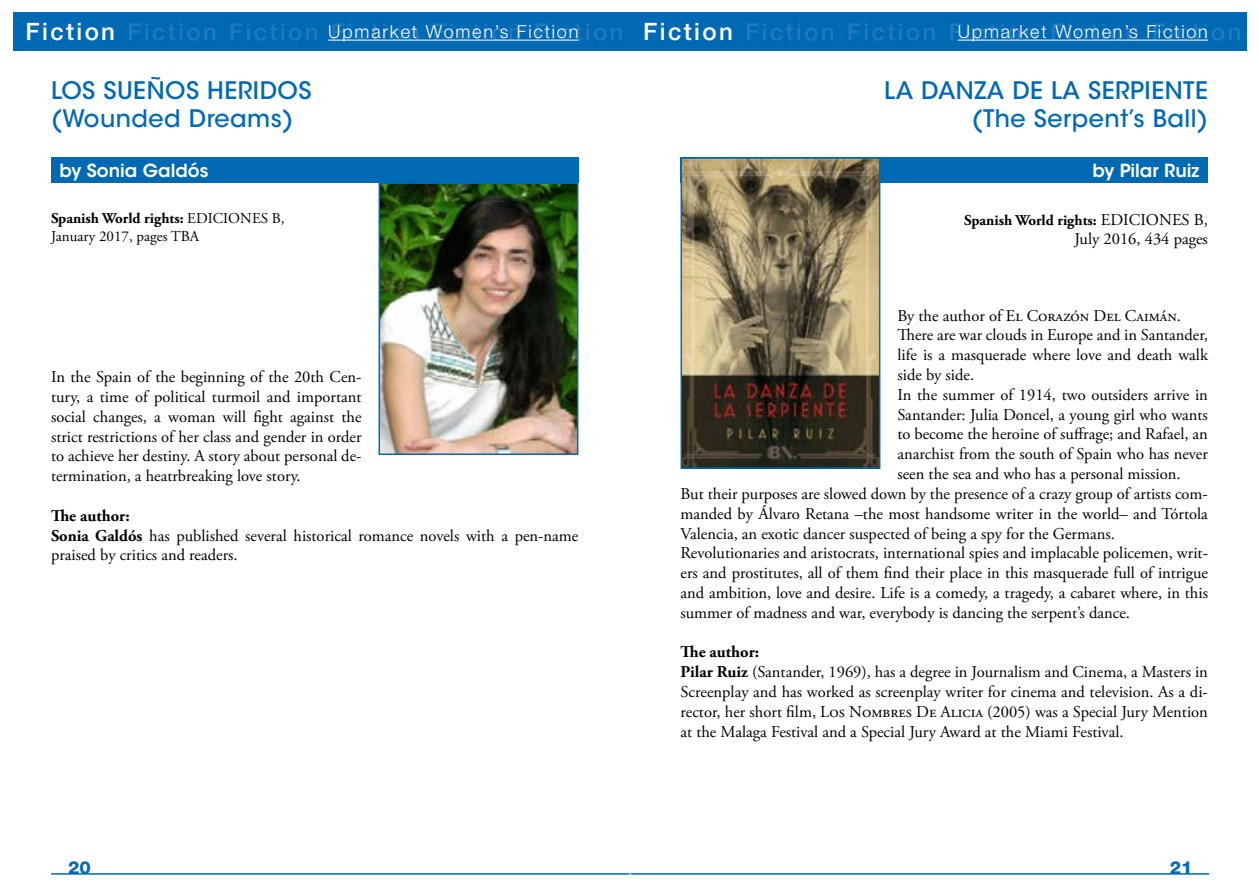
<style>
.page{position:relative;width:1259px;height:893px;background:#fff}
.page>*{position:absolute;margin:0;border:0;box-sizing:border-box;transform-origin:0 0}
.t1{font:500 24px/28.8px "ITC Avant Garde Std";letter-spacing:.02em;color:#0069b4}
.t2{font:500 24px "Helvetica Neue LT Std";letter-spacing:.1em;color:#fff}
.t3{font:300 18px "Helvetica Neue LT Std";letter-spacing:.1em;color:#fff}
.t4{font:600 18px "ITC Avant Garde Std";color:#fff}
.t5{font:800 18px "Helvetica Neue LT Std";color:#0069b4}
.t6{font:16.5px/19.8px "Adobe Garamond Pro";color:#000}
.t7{font:15px/18px "Adobe Garamond Pro";color:#000}
.t8{font:700 15px "Adobe Garamond Pro";color:#000}
.s1{font-weight:700}
.s2{font-weight:400;font-size:16.5px}
</style>
<div class="page">
<div style="left:13px;top:13px;width:616px;height:38px;background:#0069b4"></div>
<svg style="left:27px;top:23px;width:595px;height:18px"></svg>
<div style="left:630px;top:13px;width:617px;height:38px;background:#0069b4"></div>
<svg style="left:645px;top:23px;width:594px;height:18px"></svg>
<hr style="left:51px;top:873px;width:578px;height:2px;background:#0069b4">
<hr style="left:630px;top:873px;width:579px;height:2px;background:#0069b4">
<hr style="left:328px;top:40px;width:250px;height:1px;background:#fff">
<div style="left:51px;top:157px;width:527px;height:25px;background:#0069b4"></div>
<img style="left:381px;top:185px;width:194px;height:267px">
<div style="left:378px;top:182px;width:200px;height:273px;border:2px solid #0069b4"></div>
<hr style="left:957px;top:40px;width:251px;height:1px;background:#fff">
<div style="left:680px;top:157px;width:528px;height:25px;background:#0069b4"></div>
<img style="left:683px;top:160px;width:194px;height:306px">
<div style="left:680px;top:157px;width:200px;height:312px;border:2px solid #0069b4"></div>
<h1 class="t2" style="left:26px;top:18px;width:91px">Fiction</h1>
<h1 class="t2" style="left:643px;top:18px;width:91px">Fiction</h1>
<p class="t3" style="left:328px;top:21px;width:252px">Upmarket Women’s Fiction</p>
<h1 class="t1" style="left:51px;top:76px;width:262px">LOS SUEÑOS HERIDOS (Wounded Dreams)</h1>
<p class="t4" style="left:60px;top:159px;width:150px">by Sonia Galdós</p>
<p class="t3" style="left:957px;top:21px;width:252px">Upmarket Women’s Fiction</p>
<h1 class="t1" style="left:884px;top:76px;width:325px;text-align:right">LA DANZA DE LA SERPIENTE (The Serpent’s Ball)</h1>
<p class="t4" style="left:1092px;top:159px;width:109px">by Pilar Ruiz</p>
<p class="t7" style="left:51px;top:210px;width:235px"><span class="s1">Spanish World rights:</span> EDICIONES B,<br>January 2017, pages TBA</p>
<p class="t8" style="left:964px;top:211px;width:245px">Spanish World rights: <span class="s2">EDICIONES B,</span></p>
<p class="t6" style="left:1074px;top:230px;width:135px">July 2016, 434 pages</p>
<p class="t6" style="left:51px;top:368px;width:312px;text-align:justify">In the Spain of the beginning of the 20th Cen&shy;tury, a time of political turmoil and important social changes, a woman will fight against the strict restrictions of her class and gender in order to achieve her destiny. A story about personal de&shy;termination, a heatrbreaking love story.</p>
<p class="t6" style="left:51px;top:506px;width:529px"><span class="s1">The author:<br>Sonia Galdós</span> has published several historical romance novels with a pen-name praised by critics and readers.</p>
<p class="t6" style="left:897px;top:306px;width:285px">By the author of El Corazón Del Caimán.</p>
<p class="t6" style="left:897px;top:326px;width:312px">There are war clouds in Europe and in Santander,</p>
<p class="t6" style="left:897px;top:346px;width:312px">life is a masquerade where love and death walk</p>
<p class="t6" style="left:897px;top:366px;width:78px">side by side.</p>
<p class="t6" style="left:897px;top:385px;width:312px">In the summer of 1914, two outsiders arrive in</p>
<p class="t6" style="left:897px;top:405px;width:312px">Santander: Julia Doncel, a young girl who wants</p>
<p class="t6" style="left:897px;top:425px;width:312px">to become the heroine of suffrage; and Rafael, an</p>
<p class="t6" style="left:897px;top:445px;width:312px">anarchist from the south of Spain who has never</p>
<p class="t6" style="left:897px;top:465px;width:285px">seen the sea and who has a personal mission.</p>
<p class="t6" style="left:680px;top:484px;width:529px">But their purposes are slowed down by the presence of a crazy group of artists com-</p>
<p class="t6" style="left:680px;top:504px;width:529px">manded by Álvaro Retana –the most handsome writer in the world– and Tórtola</p>
<p class="t6" style="left:680px;top:524px;width:436px">Valencia, an exotic dancer suspected of being a spy for the Germans.</p>
<p class="t6" style="left:680px;top:544px;width:529px">Revolutionaries and aristocrats, international spies and implacable policemen, writ-</p>
<p class="t6" style="left:680px;top:564px;width:529px">ers and prostitutes, all of them find their place in this masquerade full of intrigue</p>
<p class="t6" style="left:680px;top:583px;width:529px">and ambition, love and desire. Life is a comedy, a tragedy, a cabaret where, in this</p>
<p class="t6" style="left:680px;top:603px;width:451px">summer of madness and war, everybody is dancing the serpent’s dance.</p>
<p class="t6" style="left:680px;top:643px;width:529px"><span class="s1">The author:<br>Pilar Ruiz</span> (Santander, 1969), has a degree in Journalism and Cinema, a Masters in Screenplay and has worked as screenplay writer for cinema and television. As a di&shy;rector, her short film, Los Nombres De Alicia (2005) was a Special Jury Mention at the Malaga Festival and a Special Jury Award at the Miami Festival.</p>
<p class="t5" style="left:68px;top:857px;width:24px">20</p>
<p class="t5" style="left:1170px;top:857px;width:24px">21</p>
</div>
